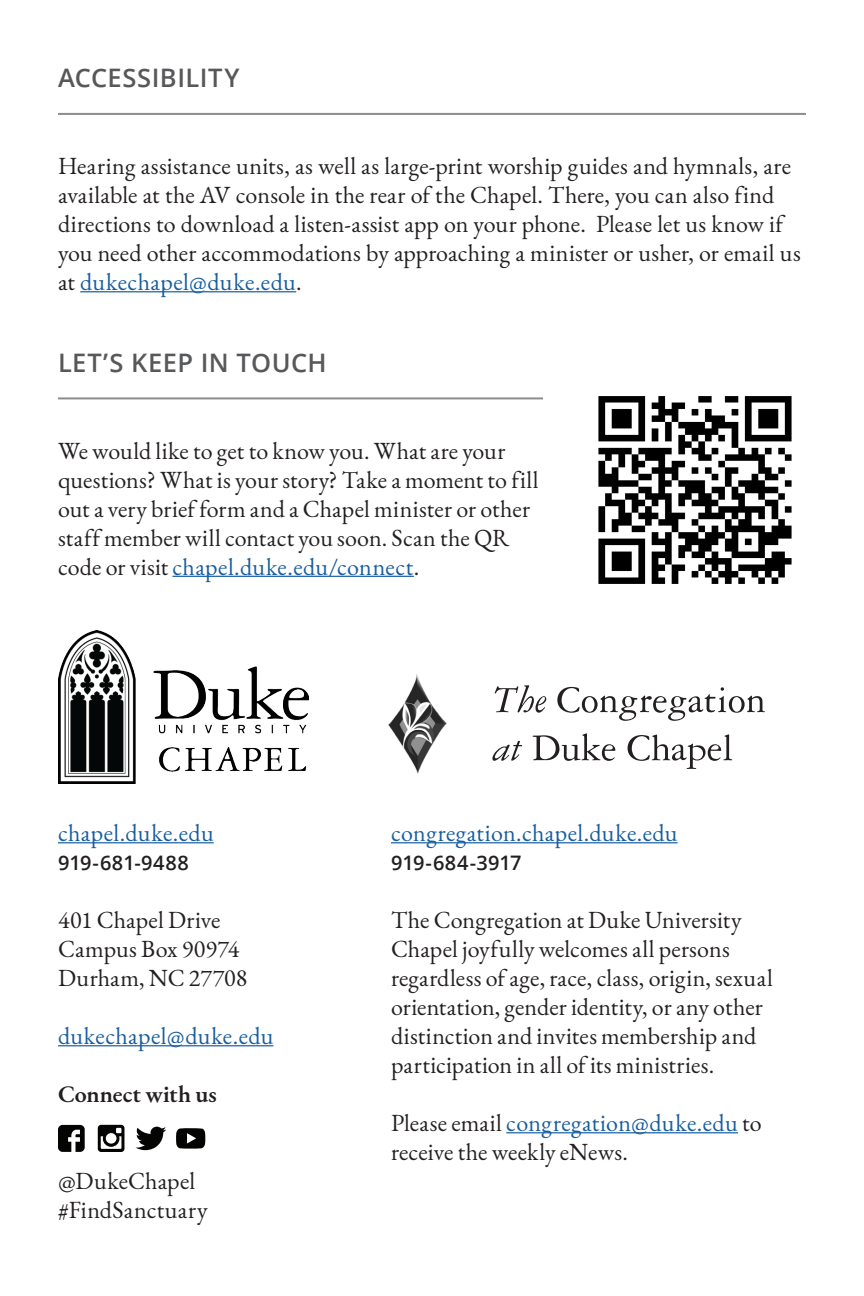
<style>
.page{position:relative;width:864px;height:1296px;background:#fff}
.page>*{position:absolute;margin:0;border:0;box-sizing:border-box;transform-origin:0 0}
.Headers_-_Horizontal_Rule{font:600 25.6px "Open Sans";letter-spacing:.015em;color:#57585a}
.Body_-_Left_Justify_and_Tabs{font:24px/29px "EB Garamond";letter-spacing:.005em;color:#231f20}
.Body_-_Left_Justify_and_Tabs-2{font:24px "EB Garamond";letter-spacing:.015em;color:#175d9e}
.Body_-_Left_Justify_and_Tabs-3{font:600 24px "EB Garamond";color:#231f20}
.Body_-_Left_Justify_and_Tabs-4{font:600 20px "Open Sans";letter-spacing:.005em;color:#231f20}
.Body_-_Left_Justify_and_Tabs-5{font:600 20px "Open Sans";letter-spacing:.025em;color:#231f20}
.s1{color:#175d9e}
</style>
<div class="page">
<hr style="left:58px;top:397px;width:485px;height:2px;background:#8a8c8f">
<hr style="left:172px;top:576px;width:242px;height:1px;background:#175d9e">
<hr style="left:391px;top:842px;width:287px;height:1px;background:#175d9e">
<hr style="left:506px;top:1132px;width:232px;height:1px;background:#175d9e">
<hr style="left:58px;top:842px;width:156px;height:1px;background:#175d9e">
<hr style="left:58px;top:1045px;width:215px;height:1px;background:#175d9e">
<img style="left:388px;top:674px;width:59px;height:100px">
<svg style="left:492px;top:733px;width:240px;height:36px"></svg>
<svg style="left:495px;top:685px;width:270px;height:36px"></svg>
<svg style="left:98px;top:1125px;width:26px;height:27px"></svg>
<svg style="left:58px;top:1125px;width:27px;height:27px"></svg>
<svg style="left:135px;top:1127px;width:31px;height:23px"></svg>
<svg style="left:176px;top:1128px;width:29px;height:21px"></svg>
<img style="left:58px;top:630px;width:250px;height:153px">
<img style="left:598px;top:396px;width:194px;height:188px">
<hr style="left:58px;top:113px;width:748px;height:2px;background:#8a8c8f">
<hr style="left:80px;top:291px;width:216px;height:1px;background:#175d9e">
<h4 class="Headers_-_Horizontal_Rule" style="left:58px;top:60px;width:183px">ACCESSIBILITY</h4>
<p class="Body_-_Left_Justify_and_Tabs" style="left:58px;top:152px;width:744px">Hearing assistance units, as well as large-print worship guides and hymnals, are available at the AV console in the rear of the Chapel. There, you can also find directions to download a listen-assist app on your phone. Please let us know if you need other accommodations by approaching a minister or usher, or email us at <span class="s1">dukechapel@duke.edu</span>.</p>
<h4 class="Headers_-_Horizontal_Rule" style="left:58px;top:345px;width:270px">LET’S KEEP IN TOUCH</h4>
<p class="Body_-_Left_Justify_and_Tabs" style="left:58px;top:436px;width:482px">We would like to get to know you. What are your questions? What is your story? Take a moment to fill out a very brief form and a Chapel minister or other staff member will contact you soon. Scan the QR code or visit <span class="s1">chapel.duke.edu/connect</span>.</p>
<p class="Body_-_Left_Justify_and_Tabs-2" style="left:58px;top:817px;width:157px">chapel.duke.edu</p>
<p class="Body_-_Left_Justify_and_Tabs-5" style="left:58px;top:849px;width:132px">919-681-9488</p>
<p class="Body_-_Left_Justify_and_Tabs" style="left:58px;top:906px;width:164px">401 Chapel Drive</p>
<p class="Body_-_Left_Justify_and_Tabs" style="left:58px;top:935px;width:183px">Campus Box 90974</p>
<p class="Body_-_Left_Justify_and_Tabs" style="left:58px;top:964px;width:191px">Durham, NC 27708</p>
<p class="Body_-_Left_Justify_and_Tabs-2" style="left:58px;top:1020px;width:217px">dukechapel@duke.edu</p>
<p class="Body_-_Left_Justify_and_Tabs-3" style="left:58px;top:1078px;width:160px">Connect with us</p>
<p class="Body_-_Left_Justify_and_Tabs" style="left:58px;top:1167px;width:139px">@DukeChapel</p>
<p class="Body_-_Left_Justify_and_Tabs" style="left:58px;top:1196px;width:151px">#FindSanctuary</p>
<p class="Body_-_Left_Justify_and_Tabs-2" style="left:391px;top:817px;width:288px">congregation.chapel.duke.edu</p>
<p class="Body_-_Left_Justify_and_Tabs-4" style="left:391px;top:849px;width:132px">919-684-3917</p>
<p class="Body_-_Left_Justify_and_Tabs" style="left:391px;top:906px;width:383px">The Congregation at Duke University Chapel joyfully welcomes all persons regardless of age, race, class, origin, sexual orientation, gender identity, or any other distinction and invites membership and participation in all of its ministries.</p>
<p class="Body_-_Left_Justify_and_Tabs" style="left:391px;top:1109px;width:372px">Please email <span class="s1">congregation@duke.edu</span> to receive the weekly eNews.</p>
</div>
